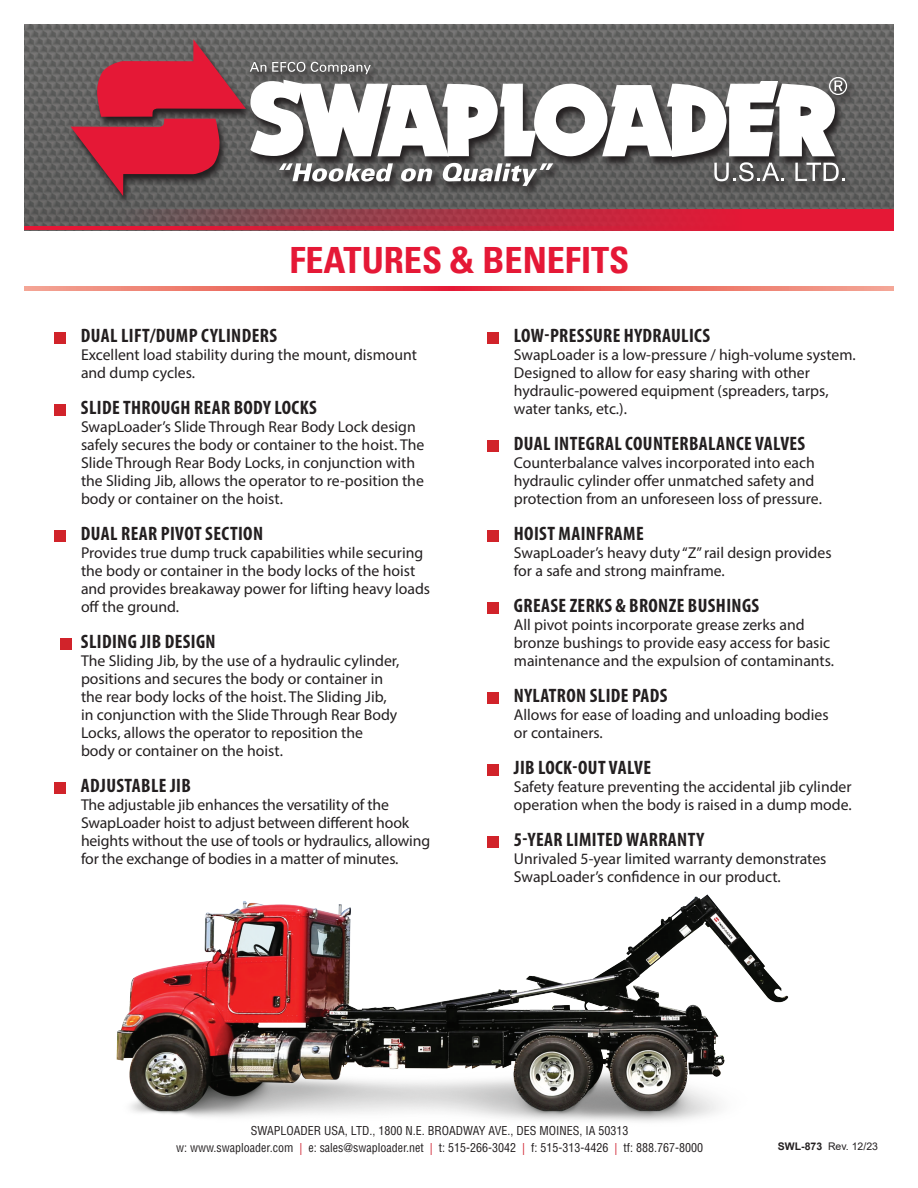
<style>
.page{position:relative;width:918px;height:1188px;background:#fff}
.page>*{position:absolute;margin:0;border:0;box-sizing:border-box;transform-origin:0 0}
.t1{font:700 condensed 36.15px "Univers LT";color:#e51836}
.t2{font:700 condensed 19.5px "Myriad Pro";letter-spacing:.02em;color:#231f20}
.t3{font:15.75px/18px "Myriad Pro";color:#231f20}
.t4{font:condensed 12px/16.5px "Helvetica LT Std";color:#231f20;text-align:center}
.t5{font:10.5px "Arial";color:#231f20}
.s1{color:#cf202f}
.s2{font-weight:700}
</style>
<div class="page">
<img style="left:116px;top:847px;width:673px;height:275px">
<img style="left:25px;top:24px;width:869px;height:185px">
<svg style="left:24px;top:209px;width:870px;height:21px"></svg>
<svg style="left:25px;top:226px;width:869px;height:4px"></svg>
<svg style="left:69px;top:40px;width:787px;height:166px"></svg>
<svg style="left:71px;top:39px;width:776px;height:157px"></svg>
<svg style="left:25px;top:287px;width:869px;height:4px"></svg>
<div style="left:54px;top:332px;width:12px;height:11px;background:#d1232a"></div>
<div style="left:54px;top:404px;width:12px;height:11px;background:#d1232a"></div>
<div style="left:54px;top:530px;width:12px;height:11px;background:#d1232a"></div>
<div style="left:60px;top:638px;width:12px;height:11px;background:#d1232a"></div>
<div style="left:54px;top:782px;width:12px;height:11px;background:#d1232a"></div>
<div style="left:487px;top:332px;width:12px;height:11px;background:#d1232a"></div>
<div style="left:487px;top:440px;width:12px;height:11px;background:#d1232a"></div>
<div style="left:487px;top:530px;width:12px;height:11px;background:#d1232a"></div>
<div style="left:487px;top:602px;width:12px;height:11px;background:#d1232a"></div>
<div style="left:487px;top:692px;width:12px;height:11px;background:#d1232a"></div>
<div style="left:487px;top:764px;width:12px;height:11px;background:#d1232a"></div>
<div style="left:487px;top:836px;width:12px;height:11px;background:#d1232a"></div>
<h1 class="t1" style="left:289px;top:238px;width:341px">FEATURES &amp; BENEFITS</h1>
<p class="t2" style="left:81px;top:324px;width:198px">DUAL LIFT/DUMP CYLINDERS</p>
<p class="t3" style="left:81px;top:346px;width:338px">Excellent load stability during the mount, dismount and dump cycles.</p>
<p class="t2" style="left:81px;top:396px;width:237px">SLIDE THROUGH REAR BODY LOCKS</p>
<p class="t3" style="left:81px;top:418px;width:345px">SwapLoader’s Slide Through Rear Body Lock design safely secures the body or container to the hoist. The Slide Through Rear Body Locks, in conjunction with the Sliding Jib, allows the operator to re-position the body or container on the hoist.</p>
<p class="t2" style="left:81px;top:522px;width:184px">DUAL REAR PIVOT SECTION</p>
<p class="t3" style="left:81px;top:544px;width:351px">Provides true dump truck capabilities while securing the body or container in the body locks of the hoist and provides breakaway power for lifting heavy loads off the ground.</p>
<p class="t2" style="left:81px;top:630px;width:136px">SLIDING JIB DESIGN</p>
<p class="t3" style="left:81px;top:652px;width:320px">The Sliding Jib, by the use of a hydraulic cylinder, positions and secures the body or container in the rear body locks of the hoist. The Sliding Jib, in conjunction with the Slide Through Rear Body Locks, allows the operator to reposition the body or container on the hoist.</p>
<p class="t2" style="left:81px;top:774px;width:111px">ADJUSTABLE JIB</p>
<p class="t3" style="left:81px;top:796px;width:351px">The adjustable jib enhances the versatility of the SwapLoader hoist to adjust between different hook heights without the use of tools or hydraulics, allowing for the exchange of bodies in a matter of minutes.</p>
<p class="t2" style="left:514px;top:324px;width:198px">LOW-PRESSURE HYDRAULICS</p>
<p class="t3" style="left:514px;top:346px;width:343px">SwapLoader is a low-pressure / high-volume system.<br>Designed to allow for easy sharing with other hydraulic-powered equipment (spreaders, tarps, water tanks, etc.).</p>
<p class="t2" style="left:514px;top:432px;width:293px">DUAL INTEGRAL COUNTERBALANCE VALVES</p>
<p class="t3" style="left:514px;top:454px;width:310px">Counterbalance valves incorporated into each hydraulic cylinder offer unmatched safety and protection from an unforeseen loss of pressure.</p>
<p class="t2" style="left:514px;top:522px;width:131px">HOIST MAINFRAME</p>
<p class="t3" style="left:514px;top:544px;width:319px">SwapLoader’s heavy duty “Z” rail design provides for a safe and strong mainframe.</p>
<p class="t2" style="left:514px;top:594px;width:247px">GREASE ZERKS &amp; BRONZE BUSHINGS</p>
<p class="t3" style="left:514px;top:616px;width:322px">All pivot points incorporate grease zerks and bronze bushings to provide easy access for basic maintenance and the expulsion of contaminants.</p>
<p class="t2" style="left:514px;top:684px;width:155px">NYLATRON SLIDE PADS</p>
<p class="t3" style="left:514px;top:706px;width:316px">Allows for ease of loading and unloading bodies or containers.</p>
<p class="t2" style="left:514px;top:756px;width:139px">JIB LOCK-OUT VALVE</p>
<p class="t3" style="left:514px;top:778px;width:339px">Safety feature preventing the accidental jib cylinder operation when the body is raised in a dump mode.</p>
<p class="t2" style="left:514px;top:828px;width:192px">5-YEAR LIMITED WARRANTY</p>
<p class="t3" style="left:514px;top:850px;width:314px">Unrivaled 5-year limited warranty demonstrates<br>SwapLoader’s confidence in our product.</p>
<p class="t4" style="left:176px;top:1122px;width:529px">SWAPLOADER USA, LTD., 1800 N.E. BROADWAY AVE., DES MOINES, IA 50313<br>w: www.swaploader.com <span class="s1">|</span> e: sales@swaploader.net <span class="s1">|</span> t: 515-266-3042 <span class="s1">|</span> f: 515-313-4426 <span class="s1">|</span> tf: 888.767-8000</p>
<p class="t5" style="left:778px;top:1139px;width:102px"><span class="s2">SWL-873</span> Rev. 12/23</p>
</div>
